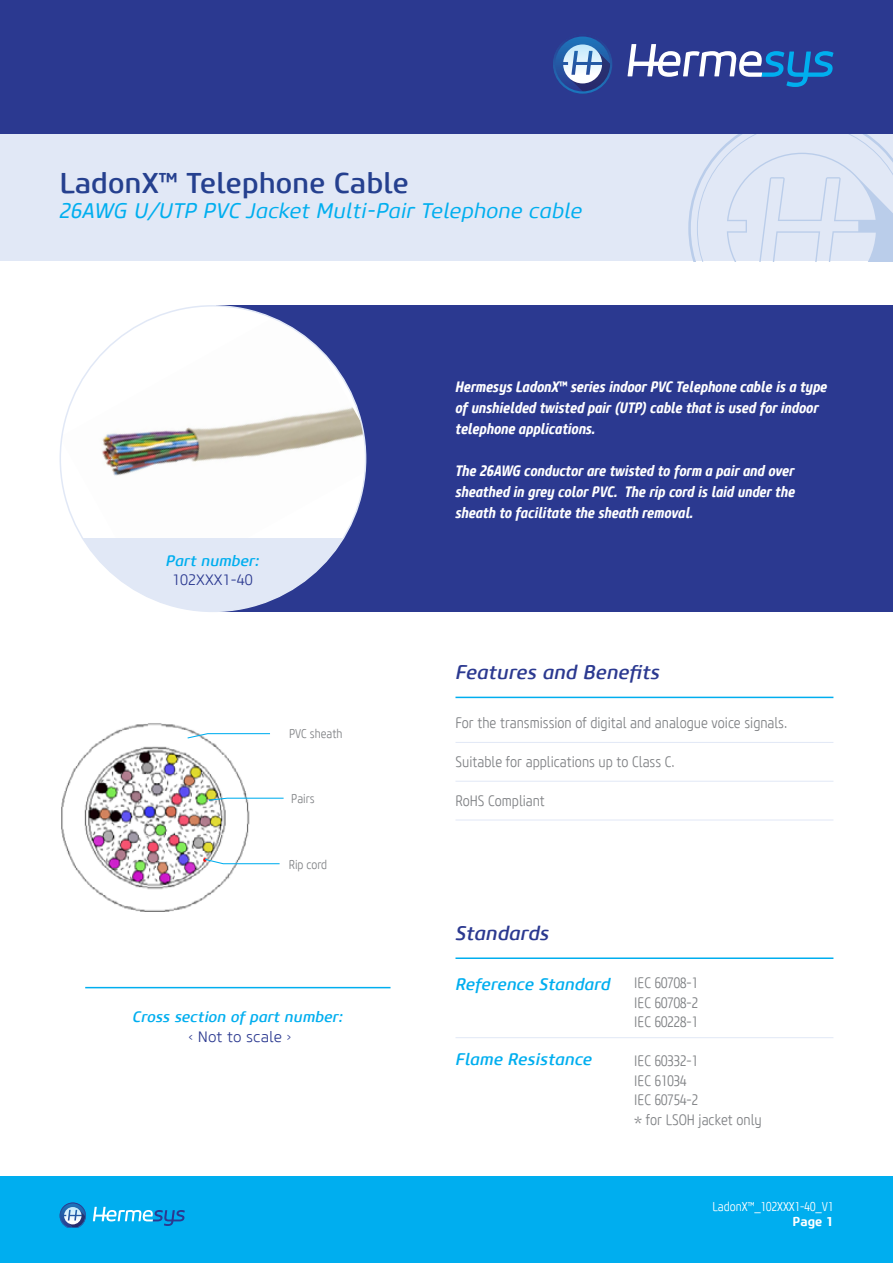
<style>
.page{position:relative;width:893px;height:1263px;background:#fff}
.page>*{position:absolute;margin:0;border:0;box-sizing:border-box;transform-origin:0 0}
.t1{font:500 28.5px "Core Sans M55";color:#25408f}
.t2{font:italic 21px "Core Sans M45";color:#00aeef}
.t3{font:italic 500 19.5px "Core Sans M55";color:#2b3990}
.t4{font:italic 500 16.5px "Core Sans M55";color:#00aeef}
.t5{font:italic 700 15px/21px "Core Sans M67 Cn";color:#fff}
.t6{font:300 15px/19.5px "Core Sans M37 Cn";color:#808285;text-align:justify}
.t7{font:italic 500 15px "Core Sans M55";color:#00aeef}
.t8{font:300 15px "Core Sans M35";color:#2b3990}
.t9{font:300 12.75px "Core Sans M37 Cn";color:#fff}
.t10{font:700 12.75px "Core Sans M65";color:#fff}
.t11{font:300 12.6px "Core Sans M37 Cn";color:#808285}
</style>
<div class="page">
<div style="left:0;top:123px;width:893px;height:138px;background:#e1e8f6"></div>
<div style="left:0;top:1177px;width:893px;height:86px;background:#00aeef"></div>
<svg style="left:93px;top:1207px;width:92px;height:19px"></svg>
<svg style="left:60px;top:1202px;width:26px;height:25px"></svg>
<svg style="left:688px;top:134px;width:205px;height:127px"></svg>
<div style="left:0;top:0;width:893px;height:134px;background:#2b3990"></div>
<svg style="left:628px;top:44px;width:205px;height:43px"></svg>
<svg style="left:553px;top:36px;width:59px;height:58px"></svg>
<div style="left:216px;top:305px;width:677px;height:306px;background:#2b3990"></div>
<hr style="left:455px;top:697px;width:378px;height:1px;background:#00aeef">
<hr style="left:455px;top:957px;width:378px;height:2px;background:#00aeef">
<hr style="left:455px;top:820px;width:378px;height:1px;background:#e1e8f6">
<hr style="left:455px;top:781px;width:378px;height:1px;background:#e1e8f6">
<hr style="left:455px;top:1037px;width:378px;height:1px;background:#e1e8f6">
<hr style="left:455px;top:742px;width:378px;height:1px;background:#e1e8f6">
<img style="left:61px;top:318px;width:305px;height:220px">
<svg style="left:82px;top:538px;width:263px;height:73px;fill:#e1e8f6"></svg>
<hr style="left:85px;top:987px;width:306px;height:1px;background:#00aeef">
<img style="left:61px;top:723px;width:189px;height:189px">
<svg style="left:186px;top:733px;width:84px;height:6px"></svg>
<svg style="left:208px;top:797px;width:76px;height:4px"></svg>
<svg style="left:204px;top:858px;width:76px;height:7px"></svg>
<h1 class="t1" style="left:60px;top:165px;width:351px">LadonX™ Telephone Cable</h1>
<h2 class="t2" style="left:60px;top:198px;width:524px">26AWG U/UTP PVC Jacket Multi-Pair Telephone cable</h2>
<p class="t7" style="left:166px;top:551px;width:95px">Part number:</p>
<p class="t8" style="left:172px;top:571px;width:82px">102XXX1-40</p>
<p class="t11" style="left:289px;top:725px;width:55px">PVC sheath</p>
<p class="t11" style="left:291px;top:790px;width:25px">Pairs</p>
<p class="t11" style="left:289px;top:857px;width:40px">Rip cord</p>
<p class="t7" style="left:133px;top:1008px;width:212px">Cross section of part number:</p>
<p class="t8" style="left:188px;top:1027px;width:105px">‹ Not to scale ›</p>
<p class="t5" style="left:455px;top:376px;width:373px">Hermesys LadonX™ series indoor PVC Telephone cable is a type of unshielded twisted pair (UTP) cable that is used for indoor telephone applications.</p>
<p class="t5" style="left:455px;top:460px;width:341px;text-align:justify">The 26AWG conductor are twisted to form a pair and over sheathed in grey color PVC. The rip cord is laid under the sheath to facilitate the sheath removal.</p>
<h3 class="t3" style="left:455px;top:660px;width:206px">Features and Benefits</h3>
<p class="t6" style="left:455px;top:713px;width:333px">For the transmission of digital and analogue voice signals.</p>
<p class="t6" style="left:455px;top:752px;width:221px">Suitable for applications up to Class C.</p>
<p class="t6" style="left:455px;top:791px;width:91px">RoHS Compliant</p>
<h3 class="t3" style="left:455px;top:921px;width:95px">Standards</h3>
<p class="t4" style="left:455px;top:973px;width:157px">Reference Standard</p>
<p class="t4" style="left:455px;top:1049px;width:138px">Flame Resistance</p>
<p class="t6" style="left:634px;top:974px;width:65px">IEC 60708-1<br>IEC 60708-2<br>IEC 60228-1</p>
<p class="t6" style="left:634px;top:1052px;width:129px;text-align:left">IEC 60332-1<br>IEC 61034<br>IEC 60754-2<br>* for LSOH jacket only</p>
<p class="t9" style="left:712px;top:1199px;width:122px">LadonX™_102XXX1-40_V1</p>
<p class="t10" style="left:792px;top:1214px;width:42px">Page 1</p>
</div>
